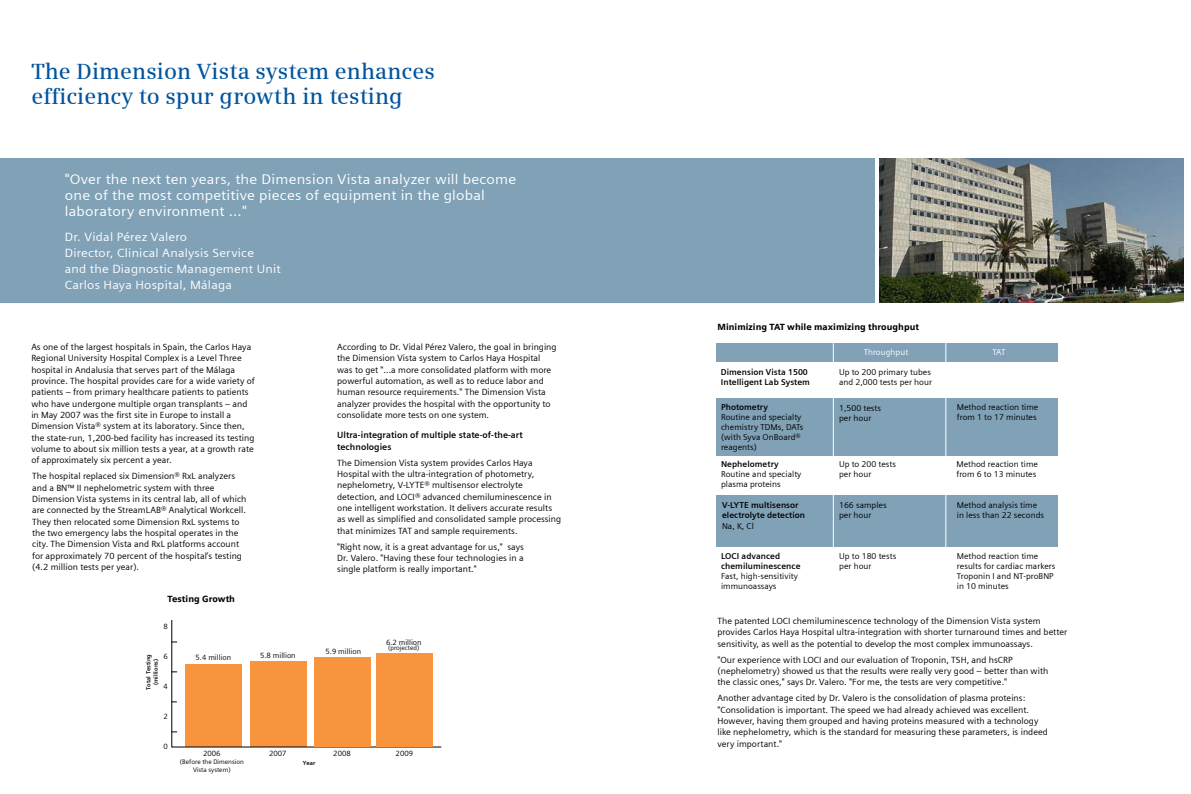
<style>
.page{position:relative;width:1191px;height:794px;background:#fff}
.page>*{position:absolute;margin:0;border:0;box-sizing:border-box;transform-origin:0 0}
.t1{font:600 22px/25.4px "Siemens Serif";letter-spacing:.005em;color:#00549e}
.t2{font:14px/16px "Siemens Sans";letter-spacing:.015em;color:#fff;scale:1.06 1}
.t3{font:12px/16px "Siemens Sans";letter-spacing:.015em;color:#fff;scale:1.06 1}
.t4{font:9px/11.3px "Siemens Sans";letter-spacing:.005em;color:#000}
.t5{font:700 9px/11.3px "Siemens Sans";letter-spacing:.005em;color:#000}
.t6{font:900 9px "Siemens Sans";letter-spacing:.005em;color:#000}
.t7{font:8.6px/10px "Siemens Sans";letter-spacing:.005em;color:#000}
.t8{font:700 8.6px/10.3px "Siemens Sans";letter-spacing:.005em;color:#000}
.t9{font:8.6px "Siemens Sans";letter-spacing:.005em;color:#fff}
.t10{font:7.6px "Siemens Sans";color:#000}
.t11{font:6.5px/7.8px "Siemens Sans";color:#000;text-align:center}
.t12{font:700 5.9px/7.1px "Siemens Sans";color:#000;text-align:center}
</style>
<div class="page">
<div style="left:0;top:158px;width:874px;height:145px;background:#80a1b6"></div>
<div style="left:716px;top:343px;width:342px;height:18px;background:#80a1b6"></div>
<div style="left:716px;top:398px;width:342px;height:57px;background:#80a1b6"></div>
<div style="left:716px;top:495px;width:342px;height:52px;background:#80a1b6"></div>
<hr style="left:945px;top:343px;width:1px;height:281px;background:#fff">
<hr style="left:833px;top:343px;width:1px;height:281px;background:#fff">
<svg style="left:171px;top:620px;width:271px;height:127px"></svg>
<div style="left:314px;top:657px;width:56px;height:89px;background:#f7943d"></div>
<div style="left:377px;top:652px;width:56px;height:94px;background:#f7943d"></div>
<img style="left:880px;top:159px;width:303px;height:144px">
<h1 class="t1" style="left:31px;top:58px;width:405px">The Dimension Vista system enhances efficiency to spur growth in testing</h1>
<h2 class="t2" style="left:65px;top:171px;width:427px">"Over the next ten years, the Dimension Vista analyzer will become one of the most competitive pieces of equipment in the global laboratory environment …"</h2>
<h3 class="t3" style="left:65px;top:228px;width:205px">Dr. Vidal Pérez Valero<br>Director, Clinical Analysis Service<br>and the Diagnostic Management Unit<br>Carlos Haya Hospital, Málaga</h3>
<p class="t4" style="left:31px;top:341px;width:225px">As one of the largest hospitals in Spain, the Carlos Haya Regional University Hospital Complex is a Level Three hospital in Andalusia that serves part of the Málaga province. The hospital provides care for a wide variety of patients – from primary healthcare patients to patients who have undergone multiple organ transplants – and in May 2007 was the first site in Europe to install a Dimension Vista® system at its laboratory. Since then, the state-run, 1,200-bed facility has increased its testing volume to about six million tests a year, at a growth rate of approximately six percent a year.</p>
<p class="t4" style="left:337px;top:341px;width:221px">According to Dr. Vidal Pérez Valero, the goal in bringing the Dimension Vista system to Carlos Haya Hospital was to get "…a more consolidated platform with more powerful automation, as well as to reduce labor and human resource requirements." The Dimension Vista analyzer provides the hospital with the opportunity to consolidate more tests on one system.</p>
<p class="t5" style="left:337px;top:429px;width:187px">Ultra-integration of multiple state-of-the-art technologies</p>
<p class="t4" style="left:337px;top:457px;width:225px">The Dimension Vista system provides Carlos Haya Hospital with the ultra-integration of photometry, nephelometry, V-LYTE® multisensor electrolyte detection, and LOCI® advanced chemiluminescence in one intelligent workstation. It delivers accurate results as well as simplified and consolidated sample processing that minimizes TAT and sample requirements.</p>
<p class="t4" style="left:337px;top:540px;width:188px;text-align:justify">"Right now, it is a great advantage for us," says Dr. Valero. "Having these four technologies in a single platform is really important."</p>
<p class="t4" style="left:32px;top:470px;width:216px">The hospital replaced six Dimension® RxL analyzers and a BN™ II nephelometric system with three Dimension Vista systems in its central lab, all of which are connected by the StreamLAB® Analytical Workcell.<br>They then relocated some Dimension RxL systems to the two emergency labs the hospital operates in the city. The Dimension Vista and RxL platforms account for approximately 70 percent of the hospital’s testing (4.2 million tests per year).</p>
<p class="t6" style="left:168px;top:593px;width:69px">Testing Growth</p>
<p class="t10" style="left:163px;top:621px;width:6px">8</p>
<p class="t10" style="left:163px;top:651px;width:6px">6</p>
<p class="t12" style="left:145px;top:689px;width:37px;rotate:-90deg">Total Testing (millions)</p>
<p class="t10" style="left:163px;top:682px;width:6px">4</p>
<p class="t10" style="left:163px;top:712px;width:6px">2</p>
<p class="t10" style="left:163px;top:742px;width:6px">0</p>
<p class="t10" style="left:196px;top:653px;width:37px">5.4 million</p>
<p class="t10" style="left:203px;top:749px;width:19px">2006</p>
<p class="t11" style="left:180px;top:758px;width:65px">(Before the Dimension<br>Vista system)</p>
<p class="t10" style="left:260px;top:650px;width:37px">5.8 million</p>
<p class="t10" style="left:325px;top:647px;width:37px">5.9 million</p>
<p class="t10" style="left:386px;top:637px;width:37px">6.2 million</p>
<p class="t11" style="left:388px;top:644px;width:33px">(projected)</p>
<p class="t10" style="left:269px;top:749px;width:19px">2007</p>
<p class="t12" style="left:303px;top:759px;width:14px">Year</p>
<p class="t10" style="left:333px;top:749px;width:19px">2008</p>
<p class="t10" style="left:396px;top:749px;width:19px">2009</p>
<p class="t6" style="left:717px;top:321px;width:203px">Minimizing TAT while maximizing throughput</p>
<p class="t8" style="left:721px;top:367px;width:91px">Dimension Vista 1500<br>Intelligent Lab System</p>
<p class="t9" style="left:864px;top:347px;width:46px">Throughput</p>
<p class="t7" style="left:839px;top:366px;width:94px;line-height:10.3px">Up to 200 primary tubes and 2,000 tests per hour</p>
<p class="t8" style="left:721px;top:401px;width:49px">Photometry</p>
<p class="t7" style="left:721px;top:412px;width:84px">Routine and specialty chemistry TDMs, DATs (with Syva OnBoard® reagents)</p>
<p class="t7" style="left:839px;top:403px;width:44px">1,500 tests per hour</p>
<p class="t9" style="left:992px;top:347px;width:14px">TAT</p>
<p class="t7" style="left:957px;top:402px;width:83px;line-height:10.3px">Method reaction time from 1 to 17 minutes</p>
<p class="t8" style="left:721px;top:459px;width:59px">Nephelometry</p>
<p class="t7" style="left:721px;top:469px;width:82px">Routine and specialty plasma proteins</p>
<p class="t7" style="left:839px;top:459px;width:59px">Up to 200 tests per hour</p>
<p class="t7" style="left:956px;top:459px;width:83px">Method reaction time from 6 to 13 minutes</p>
<p class="t8" style="left:722px;top:500px;width:85px">V-LYTE multisensor electrolyte detection</p>
<p class="t7" style="left:722px;top:520px;width:33px">Na, K, Cl</p>
<p class="t8" style="left:721px;top:551px;width:81px;line-height:10px">LOCI advanced chemiluminescence</p>
<p class="t7" style="left:721px;top:571px;width:78px">Fast, high-sensitivity immunoassays</p>
<p class="t7" style="left:839px;top:500px;width:49px">166 samples per hour</p>
<p class="t7" style="left:957px;top:500px;width:89px">Method analysis time in less than 22 seconds</p>
<p class="t7" style="left:957px;top:551px;width:100px">Method reaction time results for cardiac markers<br>Troponin I and NT-proBNP in 10 minutes</p>
<p class="t7" style="left:839px;top:551px;width:59px">Up to 180 tests per hour</p>
<p class="t4" style="left:717px;top:615px;width:351px">The patented LOCI chemiluminescence technology of the Dimension Vista system provides Carlos Haya Hospital ultra-integration with shorter turnaround times and better sensitivity, as well as the potential to develop the most complex immunoassays.</p>
<p class="t4" style="left:717px;top:654px;width:332px">"Our experience with LOCI and our evaluation of Troponin, TSH, and hsCRP (nephelometry) showed us that the results were really very good – better than with the classic ones," says Dr. Valero. "For me, the tests are very competitive."</p>
<p class="t4" style="left:717px;top:692px;width:332px">Another advantage cited by Dr. Valero is the consolidation of plasma proteins: "Consolidation is important. The speed we had already achieved was excellent.<br>However, having them grouped and having proteins measured with a technology like nephelometry, which is the standard for measuring these parameters, is indeed very important."</p>
</div>
